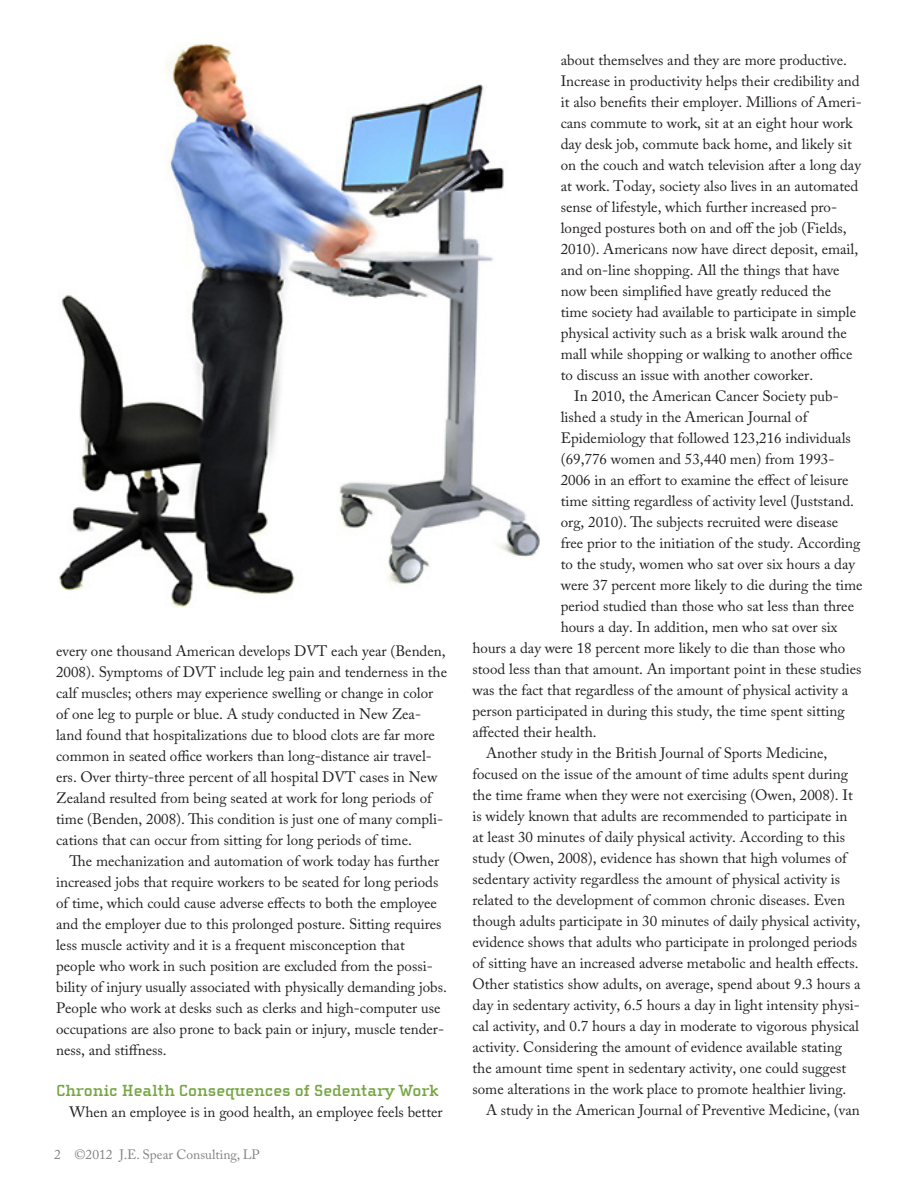
<style>
.page{position:relative;width:918px;height:1188px;background:#fff}
.page>*{position:absolute;margin:0;border:0;box-sizing:border-box;transform-origin:0 0}
.t1{font:700 16.5px "Cholla Slab";color:#74a540}
.t2{font:15px/21px "Adobe Caslon Pro";color:#231f20}
.t3{font:13.5px "Adobe Caslon Pro";color:#808285}
</style>
<div class="page">
<img style="left:58px;top:42px;width:482px;height:565px">
<p class="t2" style="left:56px;top:640px;width:392px">every one thousand American develops DVT each year (Benden, 2008). Symptoms of DVT include leg pain and tenderness in the calf muscles; others may experience swelling or change in color of one leg to purple or blue. A study conducted in New Zea&shy;land found that hospitalizations due to blood clots are far more common in seated office workers than long-distance air travel&shy;ers. Over thirty-three percent of all hospital DVT cases in New Zealand resulted from being seated at work for long periods of time (Benden, 2008). This condition is just one of many compli&shy;cations that can occur from sitting for long periods of time.</p>
<p class="t2" style="left:56px;top:850px;width:392px;text-indent:14px">The mechanization and automation of work today has further increased jobs that require workers to be seated for long periods of time, which could cause adverse effects to both the employee and the employer due to this prolonged posture. Sitting requires less muscle activity and it is a frequent misconception that people who work in such position are excluded from the possi&shy;bility of injury usually associated with physically demanding jobs.<br>People who work at desks such as clerks and high-computer use occupations are also prone to back pain or injury, muscle tender&shy;ness, and stiffness.</p>
<p class="t1" style="left:56px;top:1081px;width:384px">Chronic Health Consequences of Sedentary Work</p>
<p class="t2" style="left:70px;top:1101px;width:375px">When an employee is in good health, an employee feels better</p>
<p class="t3" style="left:54px;top:1146px;width:207px">2 ©2012 J.E. Spear Consulting, LP</p>
<p class="t2" style="left:561px;top:49px;width:303px">about themselves and they are more productive.<br>Increase in productivity helps their credibility and it also benefits their employer. Millions of Ameri&shy;cans commute to work, sit at an eight hour work day desk job, commute back home, and likely sit on the couch and watch television after a long day at work. Today, society also lives in an automated sense of lifestyle, which further increased pro&shy;longed postures both on and off the job (Fields, 2010). Americans now have direct deposit, email, and on-line shopping. All the things that have now been simplified have greatly reduced the time society had available to participate in simple physical activity such as a brisk walk around the mall while shopping or walking to another office to discuss an issue with another coworker.</p>
<p class="t2" style="left:574px;top:385px;width:266px">In 2010, the American Cancer Society pub-</p>
<p class="t2" style="left:561px;top:406px;width:248px">lished a study in the American Journal of</p>
<p class="t2" style="left:561px;top:427px;width:292px">Epidemiology that followed 123,216 individuals</p>
<p class="t2" style="left:561px;top:448px;width:275px">(69,776 women and 53,440 men) from 1993-</p>
<p class="t2" style="left:561px;top:469px;width:289px">2006 in an effort to examine the effect of leisure</p>
<p class="t2" style="left:561px;top:490px;width:295px">time sitting regardless of activity level (Juststand.</p>
<p class="t2" style="left:561px;top:511px;width:279px">org, 2010). The subjects recruited were disease</p>
<p class="t2" style="left:561px;top:532px;width:301px">free prior to the initiation of the study. According</p>
<p class="t2" style="left:561px;top:553px;width:296px">to the study, women who sat over six hours a day</p>
<p class="t2" style="left:561px;top:574px;width:303px">were 37 percent more likely to die during the time</p>
<p class="t2" style="left:561px;top:595px;width:295px">period studied than those who sat less than three</p>
<p class="t2" style="left:561px;top:616px;width:278px">hours a day. In addition, men who sat over six</p>
<p class="t2" style="left:472px;top:637px;width:374px">hours a day were 18 percent more likely to die than those who</p>
<p class="t2" style="left:472px;top:658px;width:390px">stood less than that amount. An important point in these studies</p>
<p class="t2" style="left:472px;top:679px;width:377px">was the fact that regardless of the amount of physical activity a</p>
<p class="t2" style="left:472px;top:700px;width:374px">person participated in during this study, the time spent sitting</p>
<p class="t2" style="left:472px;top:721px;width:126px">affected their health.</p>
<p class="t2" style="left:472px;top:742px;width:390px;text-indent:14px">Another study in the British Journal of Sports Medicine, focused on the issue of the amount of time adults spent during the time frame when they were not exercising (Owen, 2008). It is widely known that adults are recommended to participate in at least 30 minutes of daily physical activity. According to this study (Owen, 2008), evidence has shown that high volumes of sedentary activity regardless the amount of physical activity is related to the development of common chronic diseases. Even though adults participate in 30 minutes of daily physical activity, evidence shows that adults who participate in prolonged periods of sitting have an increased adverse metabolic and health effects.<br>Other statistics show adults, on average, spend about 9.3 hours a day in sedentary activity, 6.5 hours a day in light intensity physi&shy;cal activity, and 0.7 hours a day in moderate to vigorous physical activity. Considering the amount of evidence available stating the amount time spent in sedentary activity, one could suggest some alterations in the work place to promote healthier living.</p>
<p class="t2" style="left:486px;top:1099px;width:375px">A study in the American Journal of Preventive Medicine, (van</p>
</div>
